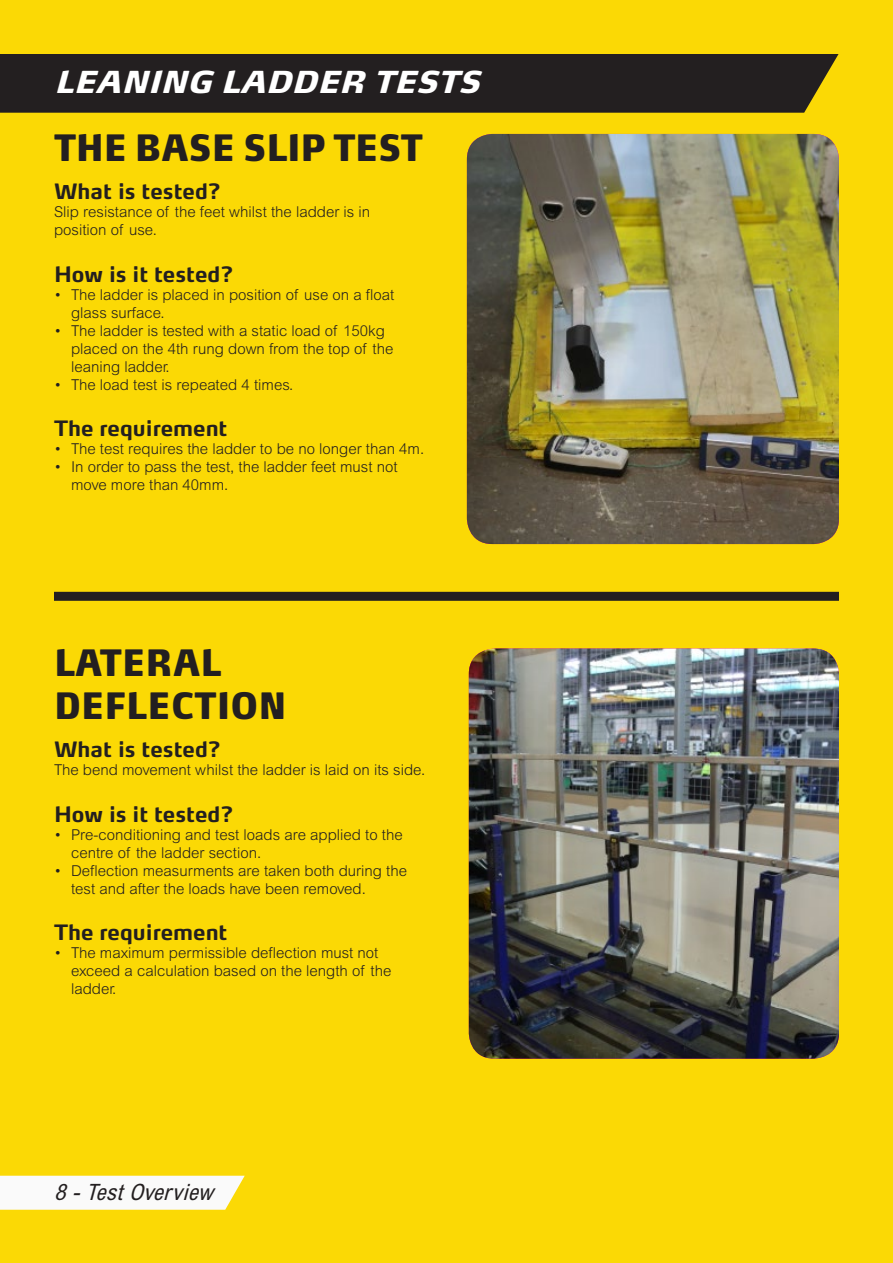
<style>
.page{position:relative;width:893px;height:1263px;background:#fbd905}
.page>*{position:absolute;margin:0;border:0;box-sizing:border-box;transform-origin:0 0}
.t1{font:900 condensed 36px/43.2px "Max OT";color:#231f20}
.t2{font:italic 900 30px "Max OT";color:#fff}
.t3{font:italic condensed 22.5px "Arial MT Std";color:#231f20}
.t4{font:700 21px "Max OT";color:#231f20}
.t5{font:300 15px/18px "Arial MT Std";color:#231f20}
</style>
<div class="page">
<svg style="left:0;top:1176px;width:245px;height:34px;background:#faf8ee"></svg>
<div style="left:0;top:54px;width:838px;height:59px;background:#231f20"></div>
<div style="left:54px;top:592px;width:785px;height:9px;background:#231f20"></div>
<img style="left:469px;top:648px;width:370px;height:411px">
<img style="left:467px;top:134px;width:372px;height:410px">
<h2 class="t2" style="left:54px;top:62px;width:437px">LEANING LADDER TESTS</h2>
<h1 class="t1" style="left:54px;top:126px;width:370px">THE BASE SLIP TEST</h1>
<h3 class="t4" style="left:54px;top:178px;width:169px">What is tested?</h3>
<p class="t5" style="left:54px;top:203px;width:318px">Slip resistance of the feet whilst the ladder is in position of use.</p>
<h3 class="t4" style="left:54px;top:260px;width:181px">How is it tested?</h3>
<p class="t5" style="left:71px;top:286px;width:325px;text-indent:-17px">• The ladder is placed in position of use on a float glass surface.</p>
<p class="t5" style="left:71px;top:322px;width:324px;text-indent:-17px">• The ladder is tested with a static load of 150kg placed on the 4th rung down from the top of the leaning ladder.</p>
<p class="t5" style="left:54px;top:376px;width:241px">• The load test is repeated 4 times.</p>
<h3 class="t4" style="left:54px;top:415px;width:175px">The requirement</h3>
<p class="t5" style="left:54px;top:440px;width:372px">• The test requires the ladder to be no longer than 4m.</p>
<p class="t5" style="left:71px;top:458px;width:328px;text-indent:-17px">• In order to pass the test, the ladder feet must not move more than 40mm.</p>
<h1 class="t1" style="left:54px;top:641px;width:234px">LATERAL<br>DEFLECTION</h1>
<h3 class="t4" style="left:54px;top:736px;width:169px">What is tested?</h3>
<p class="t5" style="left:54px;top:761px;width:373px">The bend movement whilst the ladder is laid on its side.</p>
<h3 class="t4" style="left:54px;top:800px;width:181px">How is it tested?</h3>
<p class="t5" style="left:71px;top:825px;width:333px;text-indent:-17px">• Pre-conditioning and test loads are applied to the centre of the ladder section.</p>
<p class="t5" style="left:71px;top:861px;width:338px;text-indent:-17px">• Deflection measurments are taken both during the test and after the loads have been removed.</p>
<h3 class="t4" style="left:54px;top:918px;width:175px">The requirement</h3>
<p class="t5" style="left:71px;top:944px;width:322px;text-indent:-17px">• The maximum permissible deflection must not exceed a calculation based on the length of the ladder.</p>
<h3 class="t3" style="left:54px;top:1178px;width:167px">8-TestOverview</h3>
</div>
